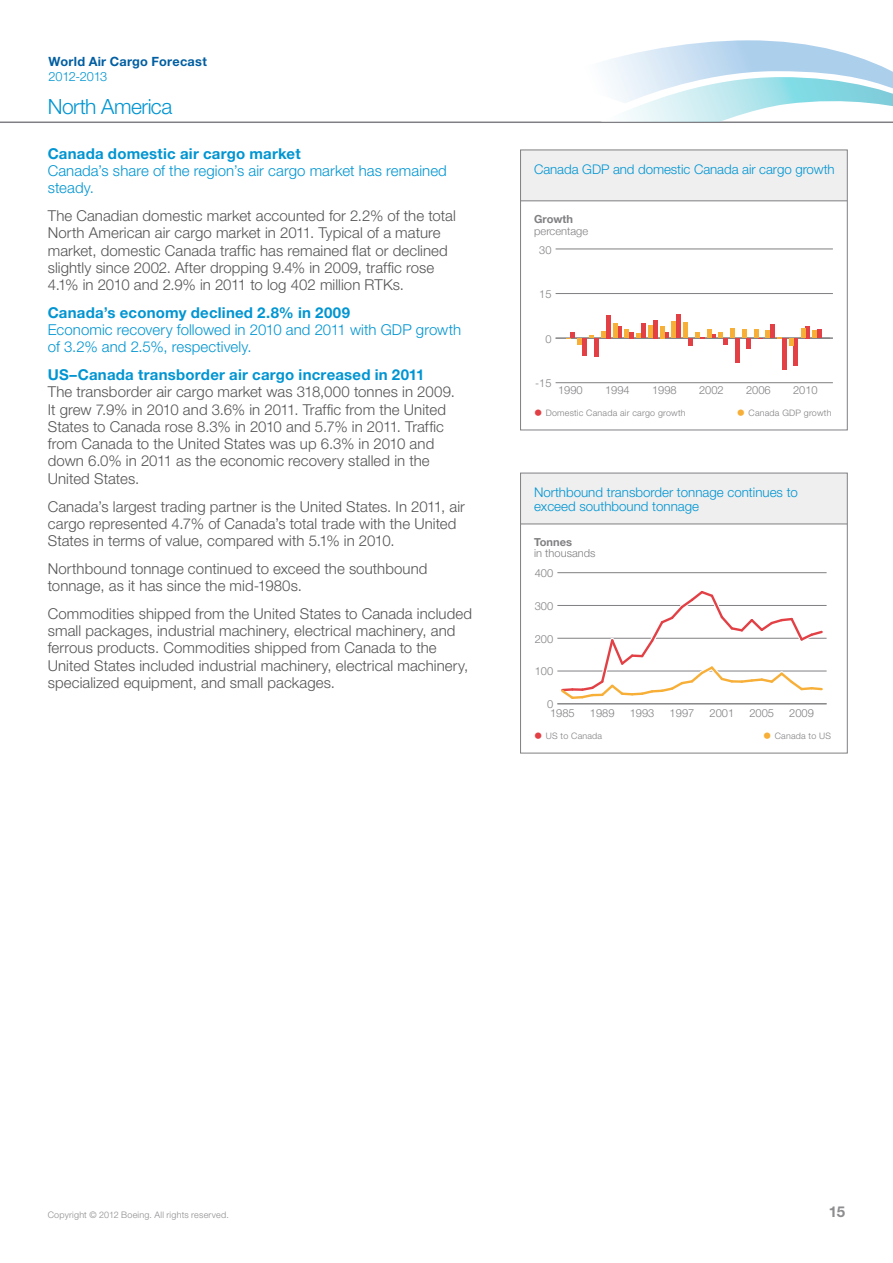
<style>
.page{position:relative;width:893px;height:1263px;background:#fff}
.page>*{position:absolute;margin:0;border:0;box-sizing:border-box;transform-origin:0 0}
.t1{font:300 21px "Helvetica Neue LT Std";letter-spacing:-.025em;color:#0095d2}
.t2{font:300 15px/17.2px "Helvetica Neue LT Std";letter-spacing:.005em;color:#545455}
.t3{font:300 15px/17.2px "Helvetica Neue LT Std";letter-spacing:.005em;color:#0095d2}
.t4{font:700 15px "Helvetica Neue LT Std";letter-spacing:.015em;color:#0095d2}
.t5{font:700 15px "Helvetica Neue LT Std";color:#8d8c8f}
.t6{font:300 13.35px/14px "Helvetica Neue LT Std";color:#0095d2}
.t7{font:700 12.75px "Helvetica Neue LT Std";letter-spacing:.02em;color:#005ea2}
.t8{font:300 12.75px "Helvetica Neue LT Std";letter-spacing:-.025em;color:#0095d2}
.t9{font:300 11.1px "Helvetica Neue LT Std";color:#807f82}
.t10{font:300 11.1px "Helvetica Neue";color:#807f82}
.t11{font:700 11.1px "Helvetica Neue";color:#807f82}
.t12{font:700 11.1px "Helvetica Neue LT Std";color:#807f82}
.t13{font:300 10.95px "Helvetica Neue LT Std";color:#807f82}
.t14{font:300 9px "Helvetica Neue LT Std";letter-spacing:.025em;color:#8d8c8f}
.t15{font:300 8.85px "Helvetica Neue LT Std";letter-spacing:.025em;color:#807f82}
.s1{font-size:17.7px;color:#e24045}
.s2{font-size:17.7px;color:#f7af38}
</style>
<div class="page">
<hr style="left:0;top:122px;width:893px;height:1px;background:#807f83">
<svg style="left:552px;top:40px;width:341px;height:82px"></svg>
<hr style="left:557px;top:572px;width:270px;height:1px;background:#807f82">
<div style="left:521px;top:150px;width:326px;height:51px;background:#efefef"></div>
<hr style="left:520px;top:200px;width:327px;height:1px;background:#807f82">
<div style="left:520px;top:150px;width:328px;height:280px;border:1px solid #807f82"></div>
<div style="left:521px;top:473px;width:326px;height:51px;background:#efefef"></div>
<hr style="left:521px;top:524px;width:326px;height:1px;background:#807f82">
<div style="left:520px;top:473px;width:328px;height:280px;border:1px solid #807f82"></div>
<hr style="left:556px;top:382px;width:277px;height:1px;background:#807f82">
<hr style="left:556px;top:338px;width:277px;height:1px;background:#807f82">
<hr style="left:556px;top:293px;width:277px;height:1px;background:#807f82">
<hr style="left:556px;top:249px;width:277px;height:1px;background:#807f82">
<div style="left:582px;top:338px;width:5px;height:18px;background:#e24045"></div>
<hr style="left:594px;top:338px;width:4px;height:18px;background:#e24045">
<hr style="left:606px;top:315px;width:4px;height:23px;background:#e24045">
<hr style="left:618px;top:326px;width:4px;height:12px;background:#e24045">
<hr style="left:641px;top:324px;width:4px;height:14px;background:#e24045">
<hr style="left:653px;top:320px;width:4px;height:18px;background:#e24045">
<svg style="left:665px;top:332px;width:4px;height:6px"></svg>
<div style="left:676px;top:315px;width:5px;height:23px;background:#e24045"></div>
<hr style="left:735px;top:338px;width:4px;height:25px;background:#e24045">
<hr style="left:747px;top:338px;width:4px;height:10px;background:#e24045">
<div style="left:770px;top:324px;width:5px;height:14px;background:#e24045"></div>
<hr style="left:782px;top:338px;width:4px;height:31px;background:#e24045">
<hr style="left:794px;top:338px;width:4px;height:28px;background:#e24045">
<hr style="left:806px;top:326px;width:4px;height:12px;background:#e24045">
<svg style="left:566px;top:332px;width:16px;height:12px"></svg>
<svg style="left:601px;top:331px;width:4px;height:7px"></svg>
<hr style="left:613px;top:324px;width:4px;height:14px;background:#f7af38">
<svg style="left:625px;top:330px;width:16px;height:8px"></svg>
<hr style="left:648px;top:326px;width:4px;height:12px;background:#f7af38">
<hr style="left:660px;top:326px;width:4px;height:12px;background:#f7af38">
<hr style="left:672px;top:322px;width:4px;height:16px;background:#f7af38">
<div style="left:683px;top:323px;width:5px;height:15px;background:#f7af38"></div>
<svg style="left:688px;top:329px;width:40px;height:17px"></svg>
<div style="left:730px;top:329px;width:5px;height:9px;background:#f7af38"></div>
<svg style="left:742px;top:329px;width:4px;height:9px"></svg>
<svg style="left:754px;top:330px;width:16px;height:9px"></svg>
<svg style="left:789px;top:338px;width:4px;height:8px"></svg>
<svg style="left:801px;top:329px;width:4px;height:9px"></svg>
<svg style="left:813px;top:329px;width:8px;height:9px"></svg>
<svg style="left:557px;top:591px;width:270px;height:113px"></svg>
<p class="t7" style="left:49px;top:53px;width:160px">World Air Cargo Forecast</p>
<p class="t8" style="left:49px;top:68px;width:60px">2012-2013</p>
<h1 class="t1" style="left:48px;top:94px;width:126px">North America</h1>
<p class="t4" style="left:48px;top:144px;width:254px">Canada domestic air cargo market</p>
<p class="t3" style="left:48px;top:162px;width:401px">Canada’s share of the region’s air cargo market has remained steady.</p>
<p class="t2" style="left:48px;top:207px;width:410px">The Canadian domestic market accounted for 2.2% of the total North American air cargo market in 2011. Typical of a mature market, domestic Canada traffic has remained flat or declined slightly since 2002. After dropping 9.4% in 2009, traffic rose 4.1% in 2010 and 2.9% in 2011 to log 402 million RTKs.</p>
<p class="t4" style="left:48px;top:303px;width:304px">Canada’s economy declined 2.8% in 2009</p>
<p class="t3" style="left:48px;top:321px;width:415px">Economic recovery followed in 2010 and 2011 with GDP growth of 3.2% and 2.5%, respectively.</p>
<p class="t4" style="left:48px;top:366px;width:378px">US–Canada transborder air cargo increased in 2011</p>
<p class="t2" style="left:48px;top:383px;width:409px">The transborder air cargo market was 318,000 tonnes in 2009.<br>It grew 7.9% in 2010 and 3.6% in 2011. Traffic from the United States to Canada rose 8.3% in 2010 and 5.7% in 2011. Traffic from Canada to the United States was up 6.3% in 2010 and down 6.0% in 2011 as the economic recovery stalled in the United States.</p>
<p class="t2" style="left:48px;top:497px;width:419px">Canada’s largest trading partner is the United States. In 2011, air cargo represented 4.7% of Canada’s total trade with the United<br>States in terms of value, compared with 5.1% in 2010.</p>
<p class="t2" style="left:48px;top:559px;width:381px">Northbound tonnage continued to exceed the southbound tonnage, as it has since the mid-1980s.</p>
<p class="t2" style="left:48px;top:604px;width:426px">Commodities shipped from the United States to Canada included small packages, industrial machinery, electrical machinery, and ferrous products. Commodities shipped from Canada to the United States included industrial machinery, electrical machinery, specialized equipment, and small packages.</p>
<p class="t6" style="left:534px;top:162px;width:302px">Canada GDP and domestic Canada air cargo growth</p>
<p class="t11" style="left:534px;top:209px;width:40px">Growth</p>
<p class="t10" style="left:534px;top:222px;width:55px">percentage</p>
<p class="t13" style="left:539px;top:243px;width:14px">30</p>
<p class="t13" style="left:539px;top:288px;width:14px">15</p>
<p class="t13" style="left:545px;top:332px;width:8px">0</p>
<p class="t13" style="left:535px;top:377px;width:18px">-15</p>
<p class="t9" style="left:558px;top:383px;width:26px">1990</p>
<p class="t9" style="left:605px;top:383px;width:26px">1994</p>
<p class="t9" style="left:652px;top:383px;width:26px">1998</p>
<p class="t9" style="left:699px;top:383px;width:26px">2002</p>
<p class="t9" style="left:746px;top:383px;width:26px">2006</p>
<p class="t9" style="left:793px;top:383px;width:26px">2010</p>
<p class="t15" style="left:534px;top:407px;width:153px"><span class="s1">•</span> Domestic Canada air cargo growth</p>
<p class="t15" style="left:737px;top:407px;width:96px"><span class="s2">•</span> Canada GDP growth</p>
<p class="t6" style="left:534px;top:485px;width:266px">Northbound transborder tonnage continues to exceed southbound tonnage</p>
<p class="t12" style="left:534px;top:535px;width:39px">Tonnes</p>
<p class="t9" style="left:534px;top:546px;width:63px">in thousands</p>
<p class="t9" style="left:535px;top:566px;width:20px">400</p>
<p class="t9" style="left:535px;top:599px;width:20px">300</p>
<p class="t9" style="left:535px;top:632px;width:20px">200</p>
<p class="t9" style="left:535px;top:665px;width:20px">100</p>
<p class="t9" style="left:547px;top:697px;width:8px">0</p>
<p class="t9" style="left:550px;top:707px;width:26px">1985</p>
<p class="t9" style="left:590px;top:707px;width:26px">1989</p>
<p class="t9" style="left:630px;top:707px;width:26px">1993</p>
<p class="t9" style="left:670px;top:707px;width:26px">1997</p>
<p class="t9" style="left:709px;top:707px;width:26px">2001</p>
<p class="t9" style="left:749px;top:707px;width:26px">2005</p>
<p class="t9" style="left:789px;top:707px;width:26px">2009</p>
<p class="t15" style="left:534px;top:730px;width:70px"><span class="s1">•</span> US to Canada</p>
<p class="t15" style="left:763px;top:730px;width:70px"><span class="s2">•</span> Canada to US</p>
<p class="t14" style="left:48px;top:1209px;width:183px">Copyright © 2012 Boeing. All rights reserved.</p>
<p class="t5" style="left:829px;top:1202px;width:18px">15</p>
</div>
